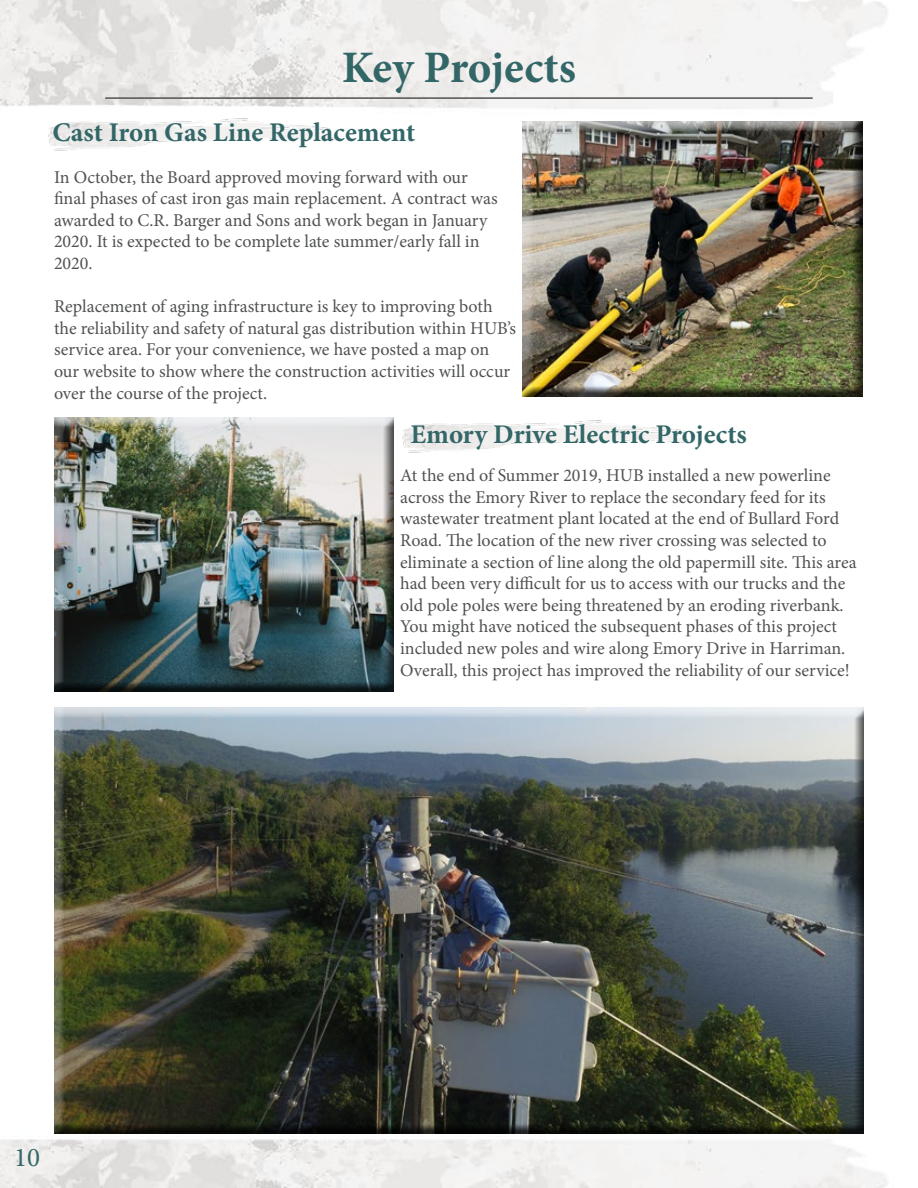
<style>
.page{position:relative;width:918px;height:1188px;background:#fff}
.page>*{position:absolute;margin:0;border:0;box-sizing:border-box;transform-origin:0 0}
.t1{font:700 45px "Minion Pro";color:#336667}
.t2{font:700 27px "Minion Pro";color:#336667}
.t3{font:27px "Minion Pro";color:#336667}
.t4{font:18px/21.6px "Minion Pro";color:#505252}
</style>
<div class="page">
<img style="left:0;top:0;width:887px;height:1188px">
<hr style="left:105px;top:97px;width:708px;height:2px;background:#505252">
<img style="left:42px;top:103px;width:299px;height:51px">
<img style="left:396px;top:405px;width:298px;height:51px">
<div style="left:52px;top:417px;width:344px;height:276px;background:#000;opacity:.75"></div>
<div style="left:52px;top:707px;width:814px;height:429px;background:#000;opacity:.75"></div>
<div style="left:522px;top:122px;width:342px;height:276px;background:#000;opacity:.75"></div>
<h1 class="t1" style="left:342px;top:36px;width:236px">Key Projects</h1>
<h2 class="t2" style="left:52px;top:113px;width:364px">Cast Iron Gas Line Replacement</h2>
<p class="t4" style="left:54px;top:166px;width:445px">In October, the Board approved moving forward with our final phases of cast iron gas main replacement. A contract was awarded to C.R. Barger and Sons and work began in January 2020. It is expected to be complete late summer/early fall in 2020.</p>
<p class="t4" style="left:54px;top:296px;width:464px">Replacement of aging infrastructure is key to improving both the reliability and safety of natural gas distribution within HUB’s service area. For your convenience, we have posted a map on our website to show where the construction activities will occur over the course of the project.</p>
<h2 class="t2" style="left:411px;top:415px;width:338px">Emory Drive Electric Projects</h2>
<p class="t4" style="left:400px;top:465px;width:458px">At the end of Summer 2019, HUB installed a new powerline across the Emory River to replace the secondary feed for its wastewater treatment plant located at the end of Bullard Ford Road. The location of the new river crossing was selected to eliminate a section of line along the old papermill site. This area had been very difficult for us to access with our trucks and the old pole poles were being threatened by an eroding riverbank.<br>You might have noticed the subsequent phases of this project included new poles and wire along Emory Drive in Harriman.<br>Overall, this project has improved the reliability of our service!</p>
<h2 class="t3" style="left:14px;top:1139px;width:27px">10</h2>
</div>
